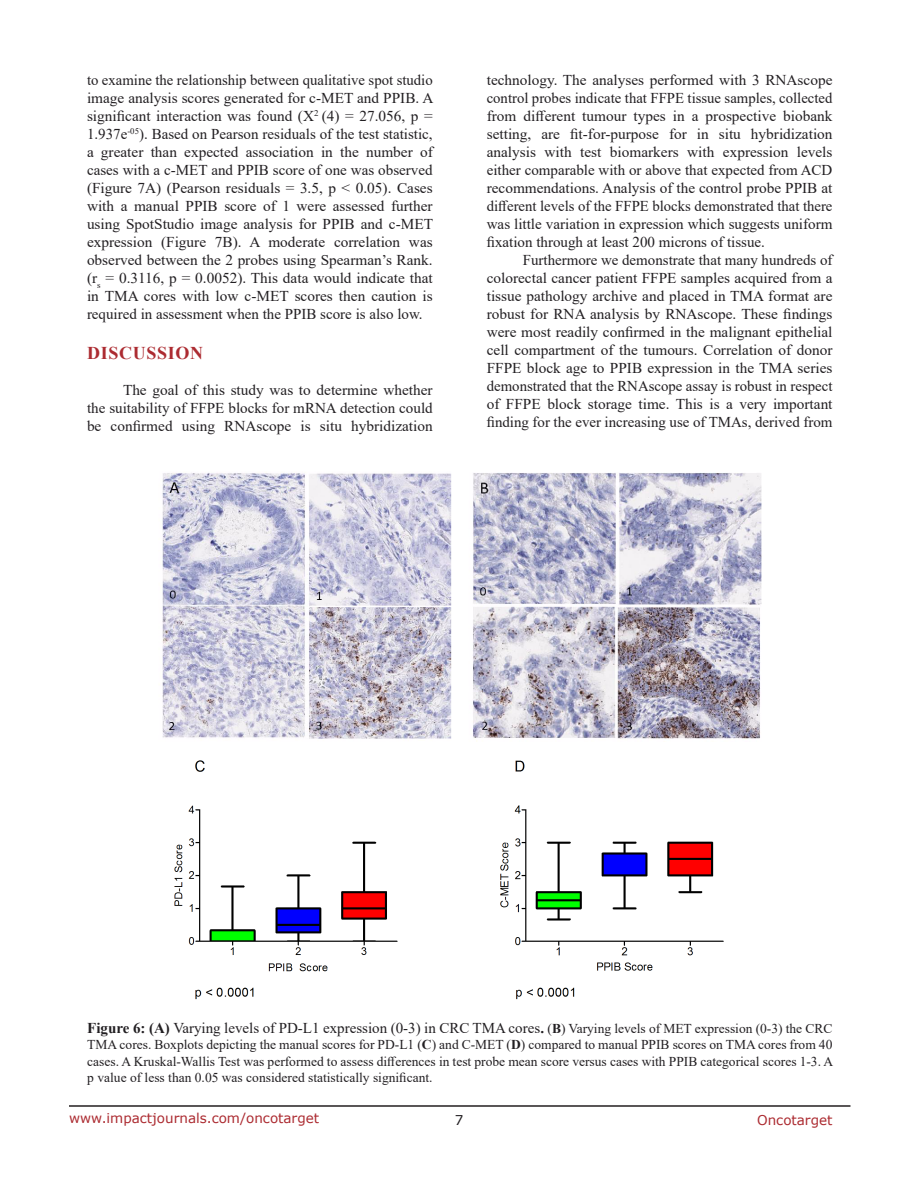
<style>
.page{position:relative;width:918px;height:1188px;background:#fff}
.page>*{position:absolute;margin:0;border:0;box-sizing:border-box;transform-origin:0 0}
.t1{font:700 18px "Times New Roman";letter-spacing:.035em;color:#ac2b31}
.t2{font:15px/18px "Times New Roman";color:#221f22;text-align:justify}
.t3{font:13.5px/16.2px "Times New Roman";color:#221f22;text-align:justify}
.t4{font:13.5px "Verdana";color:#ac2b31}
.t5{font:13.5px "Verdana";color:#221f22}
.s1{font-weight:700}
.s2{font-size:13.5px}
.s3{font-weight:700;font-size:13.5px}
</style>
<div class="page">
<hr style="left:69px;top:1105px;width:781px;height:2px;background:#231f20">
<img style="left:162px;top:473px;width:600px;height:527px">
<p class="t2" style="left:87px;top:71px;width:348px">to examine the relationship between qualitative spot studio image analysis scores generated for c-MET and PPIB. A significant interaction was found (X<sup>2</sup> (4) = 27.056, p = 1.937e<sup>-05</sup>). Based on Pearson residuals of the test statistic, a greater than expected association in the number of cases with a c-MET and PPIB score of one was observed (Figure 7A) (Pearson residuals = 3.5, p &lt; 0.05). Cases with a manual PPIB score of 1 were assessed further using SpotStudio image analysis for PPIB and c-MET expression (Figure 7B). A moderate correlation was observed between the 2 probes using Spearman’s Rank. (r<sub>s</sub> = 0.3116, p = 0.0052). This data would indicate that in TMA cores with low c-MET scores then caution is required in assessment when the PPIB score is also low.</p>
<p class="t1" style="left:87px;top:340px;width:117px">DISCUSSION</p>
<p class="t2" style="left:87px;top:381px;width:347px;text-indent:36px">The goal of this study was to determine whether the suitability of FFPE blocks for mRNA detection could be confirmed using RNAscope is situ hybridization</p>
<p class="t2" style="left:487px;top:71px;width:347px">technology. The analyses performed with 3 RNAscope control probes indicate that FFPE tissue samples, collected from different tumour types in a prospective biobank setting, are fit-for-purpose for in situ hybridization analysis with test biomarkers with expression levels either comparable with or above that expected from ACD recommendations. Analysis of the control probe PPIB at different levels of the FFPE blocks demonstrated that there was little variation in expression which suggests uniform fixation through at least 200 microns of tissue.</p>
<p class="t2" style="left:487px;top:251px;width:347px;text-indent:36px">Furthermore we demonstrate that many hundreds of colorectal cancer patient FFPE samples acquired from a tissue pathology archive and placed in TMA format are robust for RNA analysis by RNAscope. These findings were most readily confirmed in the malignant epithelial cell compartment of the tumours. Correlation of donor FFPE block age to PPIB expression in the TMA series demonstrated that the RNAscope assay is robust in respect of FFPE block storage time. This is a very important finding for the ever increasing use of TMAs, derived from</p>
<p class="t2" style="left:87px;top:1019px;width:747px"><span class="s1">Figure 6: (A)</span> Varying levels of PD-L1 expression (0-3) in CRC TMA cores<span class="s1">.</span> <span class="s2">(</span><span class="s3">B</span><span class="s2">) Varying levels of MET expression (0-3) the CRC</span></p>
<p class="t3" style="left:87px;top:1036px;width:747px">TMA cores. Boxplots depicting the manual scores for PD-L1 (<span class="s1">C</span>) and C-MET (<span class="s1">D</span>) compared to manual PPIB scores on TMA cores from 40 cases. A Kruskal-Wallis Test was performed to assess differences in test probe mean score versus cases with PPIB categorical scores 1-3. A p value of less than 0.05 was considered statistically significant.</p>
<p class="t4" style="left:69px;top:1109px;width:252px">www.impactjournals.com/oncotarget</p>
<p class="t5" style="left:455px;top:1111px;width:10px">7</p>
<p class="t4" style="left:757px;top:1111px;width:77px">Oncotarget</p>
</div>
